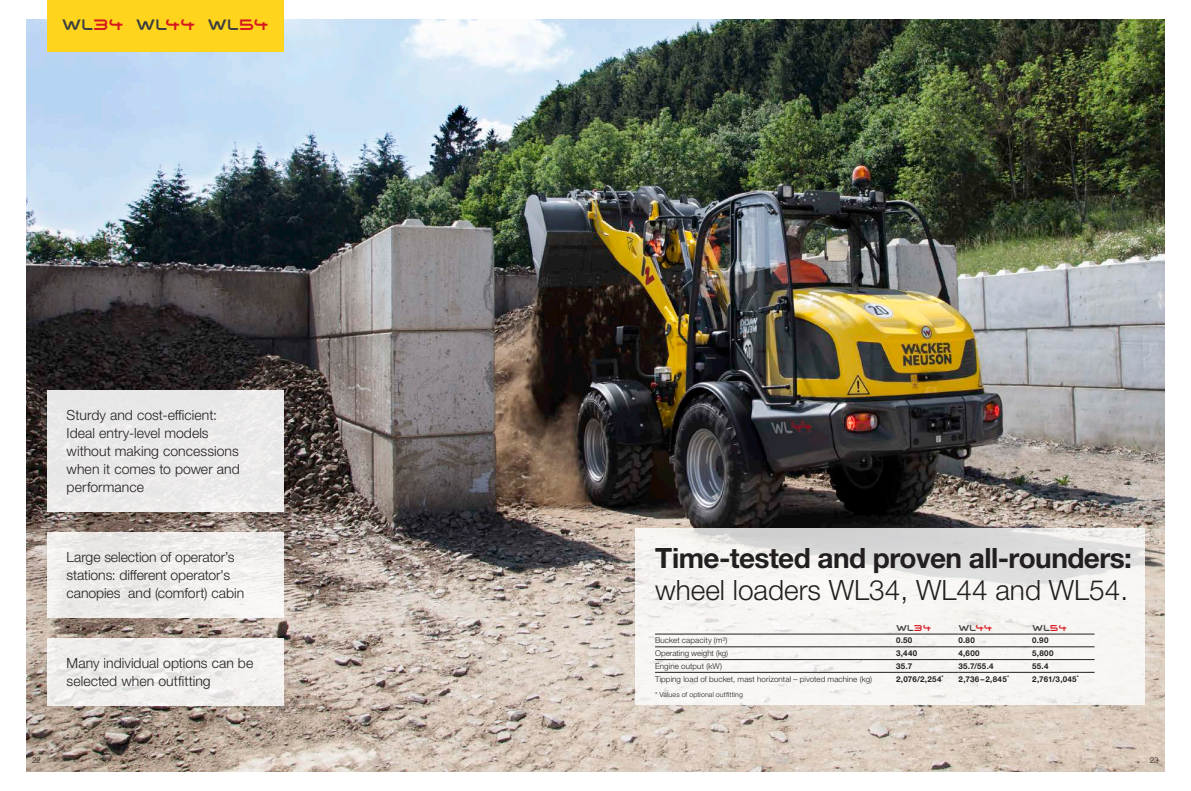
<style>
.page{position:relative;width:1191px;height:791px;background:#fff}
.page>*{position:absolute;margin:0;border:0;box-sizing:border-box;transform-origin:0 0}
.t1{font:700 28px "Helvetica Neue LTW1 G";letter-spacing:-.02em;color:#231f20}
.t2{font:300 28px "Helvetica Neue LTW1 G";color:#231f20}
.t3{font:16px "Wacker Neuson";letter-spacing:-.005em;color:#3e3e3f}
.t4{font:300 14px/18px "Helvetica Neue LTW1 G";color:#231f20}
.t5{font:9px "Wacker Neuson";letter-spacing:.01em;color:#3e3e3f}
.t6{font:300 8px "Helvetica Neue LTW1 G";letter-spacing:.015em;color:#231f20}
.t7{font:700 8px "Helvetica Neue LTW1 G";letter-spacing:.04em;color:#231f20}
.t8{font:300 7px "Helvetica Neue LTW1 G";letter-spacing:.02em;color:#231f20}
.s1{color:#d7171f}
</style>
<div class="page">
<img style="left:27px;top:20px;width:1137px;height:751px">
<div style="left:47px;top:0;width:236px;height:51px;background:#fed41d"></div>
<svg style="left:635px;top:528px;width:509px;height:177px;fill:#f7f5f2"></svg>
<svg style="left:47px;top:638px;width:236px;height:67px;fill:#f1eeec"></svg>
<div style="left:47px;top:391px;width:236px;height:121px;background:#e9e8e8"></div>
<div style="left:47px;top:532px;width:236px;height:86px;background:linear-gradient(to right,#ebe8e6,#f3f1f0)"></div>
<hr style="left:655px;top:634px;width:241px;height:1px;background:#231f20">
<hr style="left:896px;top:634px;width:62px;height:1px;background:#231f20">
<hr style="left:958px;top:634px;width:74px;height:1px;background:#231f20">
<hr style="left:1032px;top:634px;width:62px;height:1px;background:#231f20">
<hr style="left:655px;top:646px;width:241px;height:1px;background:#231f20">
<hr style="left:896px;top:646px;width:62px;height:1px;background:#231f20">
<hr style="left:958px;top:646px;width:74px;height:1px;background:#231f20">
<hr style="left:1032px;top:646px;width:62px;height:1px;background:#231f20">
<hr style="left:655px;top:659px;width:241px;height:1px;background:#231f20">
<hr style="left:896px;top:659px;width:62px;height:1px;background:#231f20">
<hr style="left:958px;top:659px;width:74px;height:1px;background:#231f20">
<hr style="left:1032px;top:659px;width:62px;height:1px;background:#231f20">
<hr style="left:655px;top:672px;width:241px;height:1px;background:#231f20">
<hr style="left:896px;top:672px;width:62px;height:1px;background:#231f20">
<hr style="left:958px;top:672px;width:74px;height:1px;background:#231f20">
<hr style="left:1032px;top:672px;width:62px;height:1px;background:#231f20">
<p class="t3" style="left:62px;top:18px;width:208px">WL<span class="s1">34</span> WL<span class="s1">44</span> WL<span class="s1">54</span></p>
<p class="t4" style="left:67px;top:406px;width:175px">Sturdy and cost-efficient:<br>Ideal entry-level models without making concessions when it comes to power and performance</p>
<p class="t4" style="left:67px;top:548px;width:179px">Large selection of operator’s stations: different operator's canopies and (comfort) cabin</p>
<p class="t4" style="left:67px;top:653px;width:188px">Many individual options can be selected when outfitting</p>
<p class="t6" style="left:32px;top:755px;width:10px">22</p>
<h1 class="t1" style="left:655px;top:541px;width:478px">Time-tested and proven all-rounders:</h1>
<h1 class="t2" style="left:655px;top:573px;width:475px">wheel loaders WL34, WL44 and WL54.</h1>
<p class="t5" style="left:896px;top:623px;width:37px">WL<span class="s1">34</span></p>
<p class="t5" style="left:958px;top:623px;width:36px">WL<span class="s1">44</span></p>
<p class="t5" style="left:1032px;top:623px;width:36px">WL<span class="s1">54</span></p>
<p class="t6" style="left:655px;top:635px;width:74px">Bucket capacity (m<sup>3</sup>)</p>
<p class="t7" style="left:896px;top:635px;width:18px">0.50</p>
<p class="t7" style="left:958px;top:635px;width:18px">0.80</p>
<p class="t7" style="left:1032px;top:635px;width:18px">0.90</p>
<p class="t6" style="left:655px;top:648px;width:75px">Operating weight (kg)</p>
<p class="t7" style="left:896px;top:648px;width:23px">3,440</p>
<p class="t7" style="left:958px;top:648px;width:23px">4,600</p>
<p class="t7" style="left:1032px;top:648px;width:23px">5,800</p>
<p class="t6" style="left:655px;top:661px;width:69px">Engine output (kW)</p>
<p class="t7" style="left:896px;top:661px;width:18px">35.7</p>
<p class="t7" style="left:958px;top:661px;width:37px">35.7/55.4</p>
<p class="t7" style="left:1032px;top:661px;width:18px">55.4</p>
<p class="t6" style="left:655px;top:674px;width:218px">Tipping load of bucket, mast horizontal – pivoted machine (kg)</p>
<p class="t7" style="left:896px;top:674px;width:49px">2,076/2,254<sup>*</sup></p>
<p class="t7" style="left:958px;top:674px;width:52px">2,736–2,845<sup>*</sup></p>
<p class="t7" style="left:1032px;top:674px;width:48px">2,761/3,045<sup>*</sup></p>
<p class="t8" style="left:655px;top:690px;width:90px">* Values of optional outfitting</p>
<p class="t6" style="left:1149px;top:755px;width:10px">23</p>
</div>
